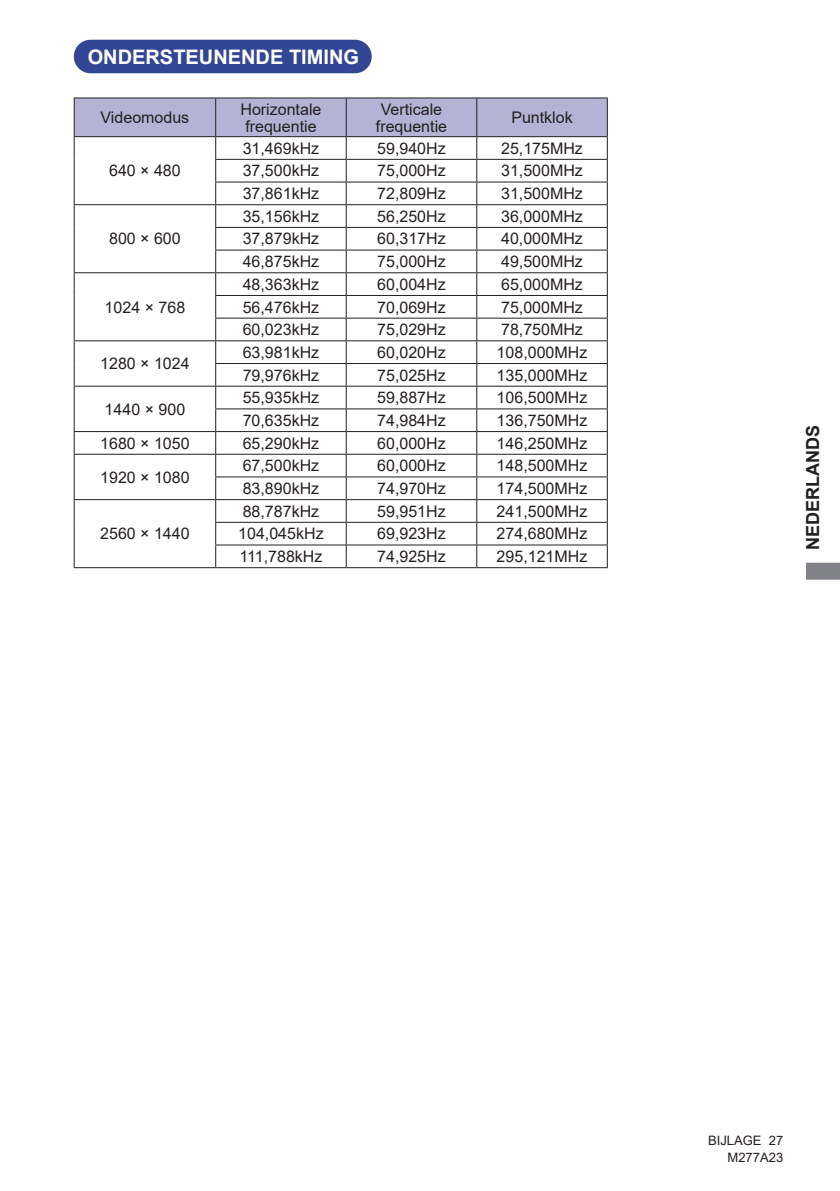
<style>
.page{position:relative;width:840px;height:1191px;background:#fff}
.page>*{position:absolute;margin:0;border:0;box-sizing:border-box;transform-origin:0 0}
.t1{font:700 20px "Arial";color:#fff}
.t2{font:700 18px "Arial";color:#231f20}
.t3{font:16px/17px "Arial";color:#231f20;text-align:center}
.t4{font:13px/17.2px "Arial";color:#231f20;text-align:right}
</style>
<div class="page">
<svg style="left:806px;top:562px;width:33px;height:18px"></svg>
<div style="left:75px;top:41px;width:295px;height:31px;background:#334595;border-radius:16px"></div>
<div style="left:74px;top:40px;width:297px;height:33px;border:2px solid #334595;border-radius:16px"></div>
<svg style="left:74px;top:98px;width:533px;height:469px"></svg>
<hr style="left:74px;top:567px;width:141px;height:1px;background:#231f20">
<hr style="left:215px;top:567px;width:131px;height:1px;background:#231f20">
<hr style="left:346px;top:567px;width:130px;height:1px;background:#231f20">
<hr style="left:476px;top:567px;width:131px;height:1px;background:#231f20">
<p class="t1" style="left:88px;top:43px;width:273px">ONDERSTEUNENDE TIMING</p>
<p class="t3" style="left:100px;top:109px;width:90px">Videomodus</p>
<p class="t3" style="left:240px;top:100px;width:82px">Horizontale frequentie</p>
<p class="t3" style="left:375px;top:100px;width:73px">Verticale frequentie</p>
<p class="t3" style="left:511px;top:109px;width:63px">Puntklok</p>
<p class="t3" style="left:109px;top:162px;width:73px">640 × 480</p>
<p class="t3" style="left:242px;top:139px;width:78px">31,469kHz</p>
<p class="t3" style="left:377px;top:139px;width:70px">59,940Hz</p>
<p class="t3" style="left:501px;top:139px;width:83px">25,175MHz</p>
<p class="t3" style="left:242px;top:162px;width:78px">37,500kHz</p>
<p class="t3" style="left:377px;top:162px;width:70px">75,000Hz</p>
<p class="t3" style="left:501px;top:162px;width:83px">31,500MHz</p>
<p class="t3" style="left:242px;top:185px;width:78px">37,861kHz</p>
<p class="t3" style="left:377px;top:185px;width:70px">72,809Hz</p>
<p class="t3" style="left:501px;top:185px;width:83px">31,500MHz</p>
<p class="t3" style="left:109px;top:230px;width:73px">800 × 600</p>
<p class="t3" style="left:105px;top:298px;width:82px">1024 × 768</p>
<p class="t3" style="left:100px;top:355px;width:91px">1280 × 1024</p>
<p class="t3" style="left:105px;top:400px;width:82px">1440 × 900</p>
<p class="t3" style="left:242px;top:207px;width:78px">35,156kHz</p>
<p class="t3" style="left:377px;top:207px;width:70px">56,250Hz</p>
<p class="t3" style="left:501px;top:207px;width:83px">36,000MHz</p>
<p class="t3" style="left:242px;top:230px;width:78px">37,879kHz</p>
<p class="t3" style="left:377px;top:230px;width:70px">60,317Hz</p>
<p class="t3" style="left:501px;top:230px;width:83px">40,000MHz</p>
<p class="t3" style="left:242px;top:253px;width:78px">46,875kHz</p>
<p class="t3" style="left:377px;top:253px;width:70px">75,000Hz</p>
<p class="t3" style="left:501px;top:253px;width:83px">49,500MHz</p>
<p class="t3" style="left:242px;top:276px;width:78px">48,363kHz</p>
<p class="t3" style="left:377px;top:276px;width:70px">60,004Hz</p>
<p class="t3" style="left:501px;top:276px;width:83px">65,000MHz</p>
<p class="t3" style="left:242px;top:298px;width:78px">56,476kHz</p>
<p class="t3" style="left:377px;top:298px;width:70px">70,069Hz</p>
<p class="t3" style="left:501px;top:298px;width:83px">75,000MHz</p>
<p class="t3" style="left:242px;top:321px;width:78px">60,023kHz</p>
<p class="t3" style="left:377px;top:321px;width:70px">75,029Hz</p>
<p class="t3" style="left:501px;top:321px;width:83px">78,750MHz</p>
<p class="t3" style="left:242px;top:344px;width:78px">63,981kHz</p>
<p class="t3" style="left:377px;top:344px;width:70px">60,020Hz</p>
<p class="t3" style="left:496px;top:344px;width:92px">108,000MHz</p>
<p class="t3" style="left:242px;top:366px;width:78px">79,976kHz</p>
<p class="t3" style="left:377px;top:366px;width:70px">75,025Hz</p>
<p class="t3" style="left:496px;top:366px;width:92px">135,000MHz</p>
<p class="t3" style="left:242px;top:389px;width:78px">55,935kHz</p>
<p class="t3" style="left:377px;top:389px;width:70px">59,887Hz</p>
<p class="t3" style="left:496px;top:389px;width:92px">106,500MHz</p>
<p class="t3" style="left:242px;top:412px;width:78px">70,635kHz</p>
<p class="t3" style="left:377px;top:412px;width:70px">74,984Hz</p>
<p class="t3" style="left:496px;top:412px;width:92px">136,750MHz</p>
<p class="t3" style="left:100px;top:434px;width:91px">1680 × 1050</p>
<p class="t3" style="left:242px;top:434px;width:78px">65,290kHz</p>
<p class="t3" style="left:377px;top:434px;width:70px">60,000Hz</p>
<p class="t3" style="left:496px;top:434px;width:92px">146,250MHz</p>
<p class="t3" style="left:100px;top:468px;width:91px">1920 × 1080</p>
<p class="t3" style="left:242px;top:457px;width:78px">67,500kHz</p>
<p class="t3" style="left:377px;top:457px;width:70px">60,000Hz</p>
<p class="t3" style="left:496px;top:457px;width:92px">148,500MHz</p>
<p class="t3" style="left:242px;top:480px;width:78px">83,890kHz</p>
<p class="t3" style="left:377px;top:480px;width:70px">74,970Hz</p>
<p class="t3" style="left:496px;top:480px;width:92px">174,500MHz</p>
<p class="t3" style="left:100px;top:525px;width:91px">2560 × 1440</p>
<p class="t3" style="left:242px;top:502px;width:78px">88,787kHz</p>
<p class="t3" style="left:377px;top:502px;width:70px">59,951Hz</p>
<p class="t3" style="left:496px;top:502px;width:92px">241,500MHz</p>
<p class="t3" style="left:238px;top:525px;width:87px">104,045kHz</p>
<p class="t3" style="left:377px;top:525px;width:70px">69,923Hz</p>
<p class="t3" style="left:496px;top:525px;width:92px">274,680MHz</p>
<p class="t3" style="left:239px;top:548px;width:85px">111,788kHz</p>
<p class="t3" style="left:377px;top:548px;width:70px">74,925Hz</p>
<p class="t3" style="left:496px;top:548px;width:92px">295,121MHz</p>
<p class="t2" style="left:799px;top:550px;width:126px;rotate:-90deg">NEDERLANDS</p>
<p class="t4" style="left:707px;top:1131px;width:77px">BIJLAGE 27<br>M277A23</p>
</div>
